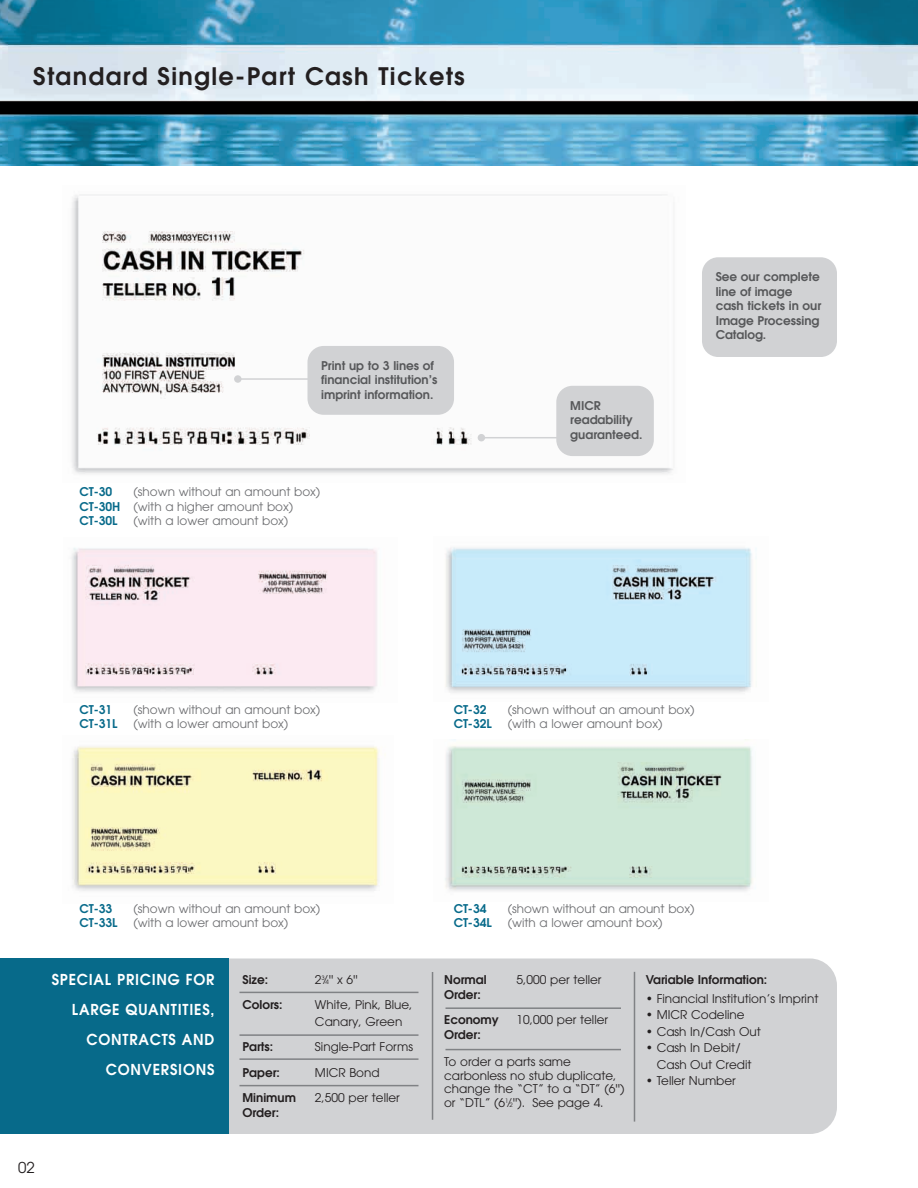
<style>
.page{position:relative;width:918px;height:1188px;background:#fff}
.page>*{position:absolute;margin:0;border:0;box-sizing:border-box;transform-origin:0 0}
.t1{font:600 24px "Avant Garde";letter-spacing:.055em;color:#231f20}
.t2{font:600 15px/30px "Avant Garde";letter-spacing:.055em;color:#fff;text-align:right;scale:.95 1}
.t3{font:15px "Avant Garde";color:#231f20}
.t4{font:12px/13.5px "Avant Garde";color:#231f20}
.t5{font:12px/14.4px "Avant Garde";color:#6c6d70}
.t6{font:600 12px/14.4px "Avant Garde";color:#57585a}
.t7{font:600 12px/25.5px "Avant Garde";color:#231f20}
.t8{font:600 12px "Avant Garde";color:#076a8a}
.s1{font-weight:600;color:#076a8a}
.s2{font-size:6px}
</style>
<div class="page">
<img style="left:0;top:0;width:918px;height:166px">
<div style="left:85px;top:958px;width:752px;height:176px;background:#d1d2d4;border-radius:27px"></div>
<hr style="left:432px;top:972px;width:1px;height:148px;background:#808285">
<hr style="left:239px;top:992px;width:179px;height:1px;background:#808285">
<hr style="left:239px;top:1034px;width:179px;height:2px;background:#808285">
<hr style="left:239px;top:1058px;width:179px;height:2px;background:#808285">
<hr style="left:239px;top:1085px;width:179px;height:1px;background:#808285">
<hr style="left:446px;top:1007px;width:175px;height:2px;background:#808285">
<hr style="left:446px;top:1049px;width:175px;height:1px;background:#808285">
<div style="left:0;top:958px;width:230px;height:176px;background:#076a8a"></div>
<hr style="left:634px;top:972px;width:1px;height:150px;background:#808285">
<img style="left:71px;top:548px;width:306px;height:144px">
<img style="left:445px;top:547px;width:307px;height:146px">
<img style="left:72px;top:746px;width:307px;height:145px">
<img style="left:445px;top:739px;width:308px;height:152px">
<img style="left:72px;top:194px;width:601px;height:280px">
<div style="left:556px;top:386px;width:98px;height:70px;background:#d1d2d4;border-radius:16px"></div>
<hr style="left:482px;top:437px;width:84px;height:1px;background:#d1d2d4">
<div style="left:478px;top:434px;width:7px;height:7px;background:#d1d2d4;border-radius:50%"></div>
<div style="left:308px;top:346px;width:146px;height:69px;background:#d1d2d4;border-radius:16px"></div>
<hr style="left:239px;top:378px;width:97px;height:2px;background:#d1d2d4">
<div style="left:234px;top:375px;width:8px;height:8px;background:#d1d2d4;border-radius:50%"></div>
<div style="left:702px;top:257px;width:135px;height:100px;background:#d1d2d4;border-radius:16px"></div>
<h1 class="t1" style="left:33px;top:67px;width:433px">Standard Single-Part Cash Tickets</h1>
<p class="t6" style="left:321px;top:359px;width:118px">Print up to 3 lines of financial institution’s imprint information.</p>
<p class="t5" style="left:80px;top:486px;width:242px;text-indent:54px">(shown without an amount box)<br><span class="s1">CT-30H</span> (with a higher amount box)<br><span class="s1">CT-30L</span></p>
<p class="t8" style="left:80px;top:488px;width:34px">CT-30</p>
<p class="t5" style="left:134px;top:515px;width:156px">(with a lower amount box)</p>
<p class="t6" style="left:570px;top:399px;width:74px">MICR readability guaranteed.</p>
<p class="t6" style="left:716px;top:271px;width:107px">See our complete line of image cash tickets in our<br>Image Processing<br>Catalog.</p>
<p class="t8" style="left:80px;top:705px;width:34px">CT-31</p>
<p class="t5" style="left:134px;top:703px;width:188px">(shown without an amount box)</p>
<p class="t8" style="left:80px;top:719px;width:40px">CT-31L</p>
<p class="t5" style="left:134px;top:718px;width:156px">(with a lower amount box)</p>
<p class="t8" style="left:80px;top:904px;width:34px">CT-33</p>
<p class="t5" style="left:134px;top:902px;width:188px">(shown without an amount box)</p>
<p class="t8" style="left:80px;top:918px;width:40px">CT-33L</p>
<p class="t5" style="left:134px;top:917px;width:156px">(with a lower amount box)</p>
<p class="t8" style="left:454px;top:705px;width:34px">CT-32</p>
<p class="t5" style="left:508px;top:703px;width:188px">(shown without an amount box)</p>
<p class="t8" style="left:454px;top:720px;width:40px">CT-32L</p>
<p class="t5" style="left:508px;top:718px;width:156px">(with a lower amount box)</p>
<p class="t8" style="left:454px;top:904px;width:34px">CT-34</p>
<p class="t5" style="left:508px;top:902px;width:188px">(shown without an amount box)</p>
<p class="t8" style="left:454px;top:918px;width:40px">CT-34L</p>
<p class="t5" style="left:508px;top:917px;width:156px">(with a lower amount box)</p>
<p class="t2" style="left:52px;top:965px;width:173px">SPECIAL PRICING FOR<br>LARGE QUANTITIES,<br>CONTRACTS AND<br>CONVERSIONS</p>
<p class="t3" style="left:18px;top:1161px;width:18px">02</p>
<p class="t7" style="left:242px;top:968px;width:27px">Size:</p>
<p class="t4" style="left:315px;top:974px;width:45px">2<sup>3</sup>⁄<span class="s2">4</span>'' x 6''</p>
<p class="t7" style="left:242px;top:993px;width:42px">Colors:</p>
<p class="t4" style="left:315px;top:998px;width:99px;line-height:16.5px">White, Pink, Blue,<br>Canary, Green</p>
<p class="t7" style="left:242px;top:1035px;width:32px">Parts:</p>
<p class="t4" style="left:315px;top:1041px;width:100px">Single-Part Forms</p>
<p class="t7" style="left:242px;top:1061px;width:39px">Paper:</p>
<p class="t4" style="left:315px;top:1067px;width:66px">MICR Bond</p>
<p class="t7" style="left:242px;top:1086px;width:55px">Minimum</p>
<p class="t4" style="left:315px;top:1092px;width:86px">2,500 per teller</p>
<p class="t7" style="left:242px;top:1101px;width:38px">Order:</p>
<p class="t7" style="left:444px;top:968px;width:44px">Normal</p>
<p class="t4" style="left:517px;top:974px;width:86px">5,000 per teller</p>
<p class="t7" style="left:444px;top:983px;width:56px">Order:<br>Economy</p>
<p class="t4" style="left:517px;top:1014px;width:93px">10,000 per teller</p>
<p class="t7" style="left:444px;top:1023px;width:38px">Order:</p>
<p class="t4" style="left:444px;top:1056px;width:182px">To order a parts same carbonless no stub duplicate, change the “CT” to a “DT” (6'') or “DTL” (6<sup>1</sup>⁄<span class="s2">2</span>''). See page 4.</p>
<p class="t7" style="left:646px;top:968px;width:123px">Variable Information:</p>
<p class="t4" style="left:646px;top:992px;width:174px">• Financial Institution’s Imprint</p>
<p class="t4" style="left:646px;top:1009px;width:100px">• MICR Codeline</p>
<p class="t4" style="left:646px;top:1025px;width:117px">• Cash In/Cash Out</p>
<p class="t4" style="left:657px;top:1040px;width:96px;line-height:16.5px;text-indent:-11px">• Cash In Debit/<br>Cash Out Credit</p>
<p class="t4" style="left:646px;top:1075px;width:92px">• Teller Number</p>
</div>
